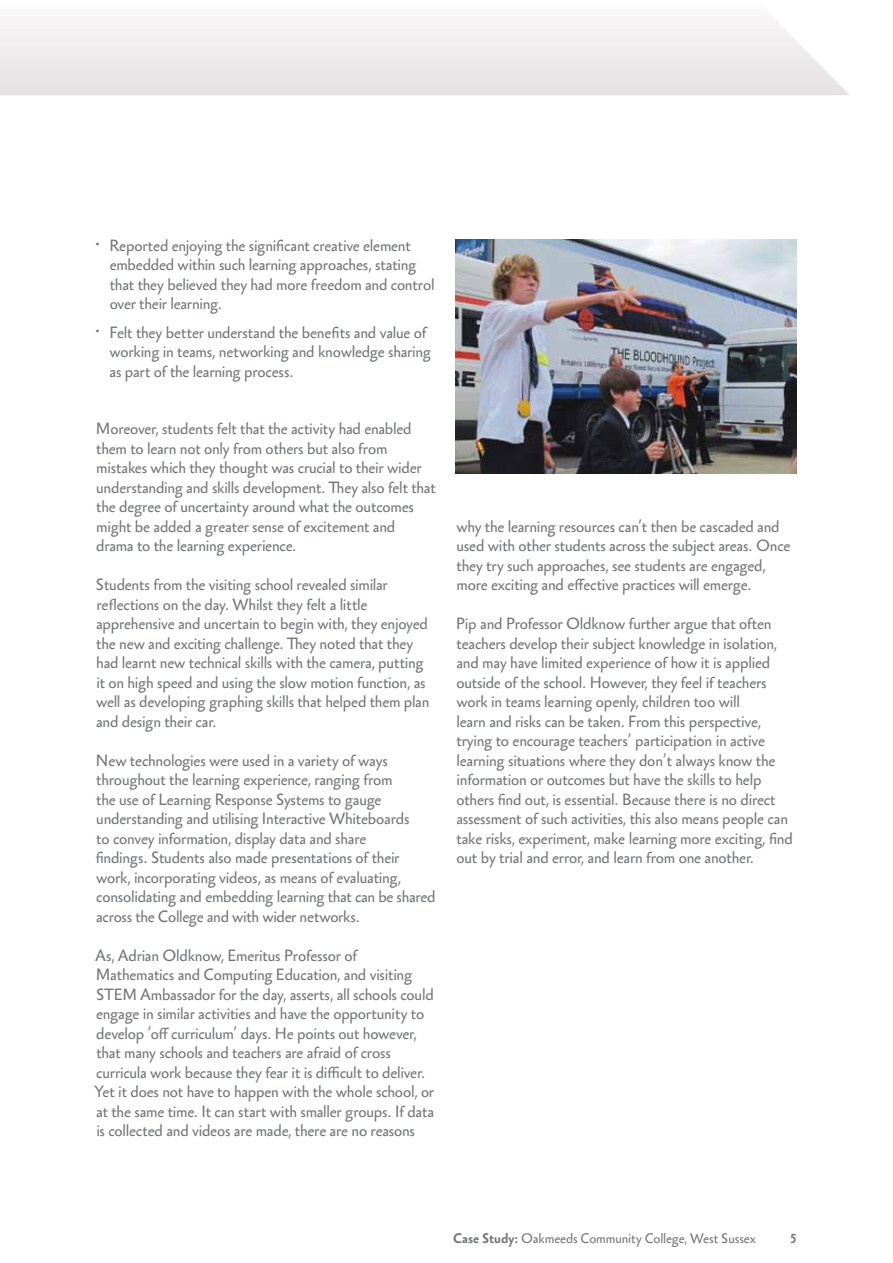
<style>
.page{position:relative;width:893px;height:1263px;background:#fff}
.page>*{position:absolute;margin:0;border:0;box-sizing:border-box;transform-origin:0 0}
.t1{font:15px/19.5px "Sebastian Text Pro";letter-spacing:-.01em;color:#737577}
.t2{font:12.75px "Sebastian Text Pro";color:#737577}
.t3{font:700 12px "Sebastian Text Pro";color:#737577}
.s1{font-weight:700}
</style>
<div class="page">
<svg style="left:0;top:20px;width:849px;height:75px"></svg>
<img style="left:456px;top:239px;width:341px;height:234px">
<p class="t1" style="left:110px;top:236px;width:326px;text-indent:-14px"><sup>•</sup> Reported enjoying the significant creative element embedded within such learning approaches, stating that they believed they had more freedom and control over their learning.</p>
<p class="t1" style="left:110px;top:323px;width:323px;text-indent:-14px"><sup>•</sup> Felt they better understand the benefits and value of working in teams, networking and knowledge sharing as part of the learning process.</p>
<p class="t1" style="left:96px;top:419px;width:341px">Moreover, students felt that the activity had enabled them to learn not only from others but also from mistakes which they thought was crucial to their wider understanding and skills development. They also felt that the degree of uncertainty around what the outcomes might be added a greater sense of excitement and drama to the learning experience.</p>
<p class="t1" style="left:96px;top:575px;width:335px">Students from the visiting school revealed similar reflections on the day. Whilst they felt a little apprehensive and uncertain to begin with, they enjoyed the new and exciting challenge. They noted that they had learnt new technical skills with the camera, putting it on high speed and using the slow motion function, as well as developing graphing skills that helped them plan and design their car.</p>
<p class="t1" style="left:96px;top:751px;width:341px">New technologies were used in a variety of ways throughout the learning experience, ranging from<br>the use of Learning Response Systems to gauge understanding and utilising Interactive Whiteboards<br>to convey information, display data and share<br>findings. Students also made presentations of their work, incorporating videos, as means of evaluating, consolidating and embedding learning that can be shared across the College and with wider networks.</p>
<p class="t1" style="left:94px;top:946px;width:341px">As, Adrian Oldknow, Emeritus Professor of Mathematics and Computing Education, and visiting STEM Ambassador for the day, asserts, all schools could engage in similar activities and have the opportunity to develop ‘off curriculum’ days. He points out however, that many schools and teachers are afraid of cross curricula work because they fear it is difficult to deliver.<br>Yet it does not have to happen with the whole school, or at the same time. It can start with smaller groups. If data is collected and videos are made, there are no reasons</p>
<p class="t1" style="left:456px;top:517px;width:336px">why the learning resources can’t then be cascaded and used with other students across the subject areas. Once they try such approaches, see students are engaged, more exciting and effective practices will emerge.</p>
<p class="t1" style="left:456px;top:614px;width:338px">Pip and Professor Oldknow further argue that often teachers develop their subject knowledge in isolation, and may have limited experience of how it is applied outside of the school. However, they feel if teachers work in teams learning openly, children too will<br>learn and risks can be taken. From this perspective, trying to encourage teachers’ participation in active learning situations where they don’t always know the information or outcomes but have the skills to help others find out, is essential. Because there is no direct assessment of such activities, this also means people can take risks, experiment, make learning more exciting, find out by trial and error, and learn from one another.</p>
<p class="t2" style="left:453px;top:1230px;width:304px"><span class="s1">Case Study:</span> Oakmeeds Community College, West Sussex</p>
<p class="t3" style="left:790px;top:1231px;width:8px">5</p>
</div>
